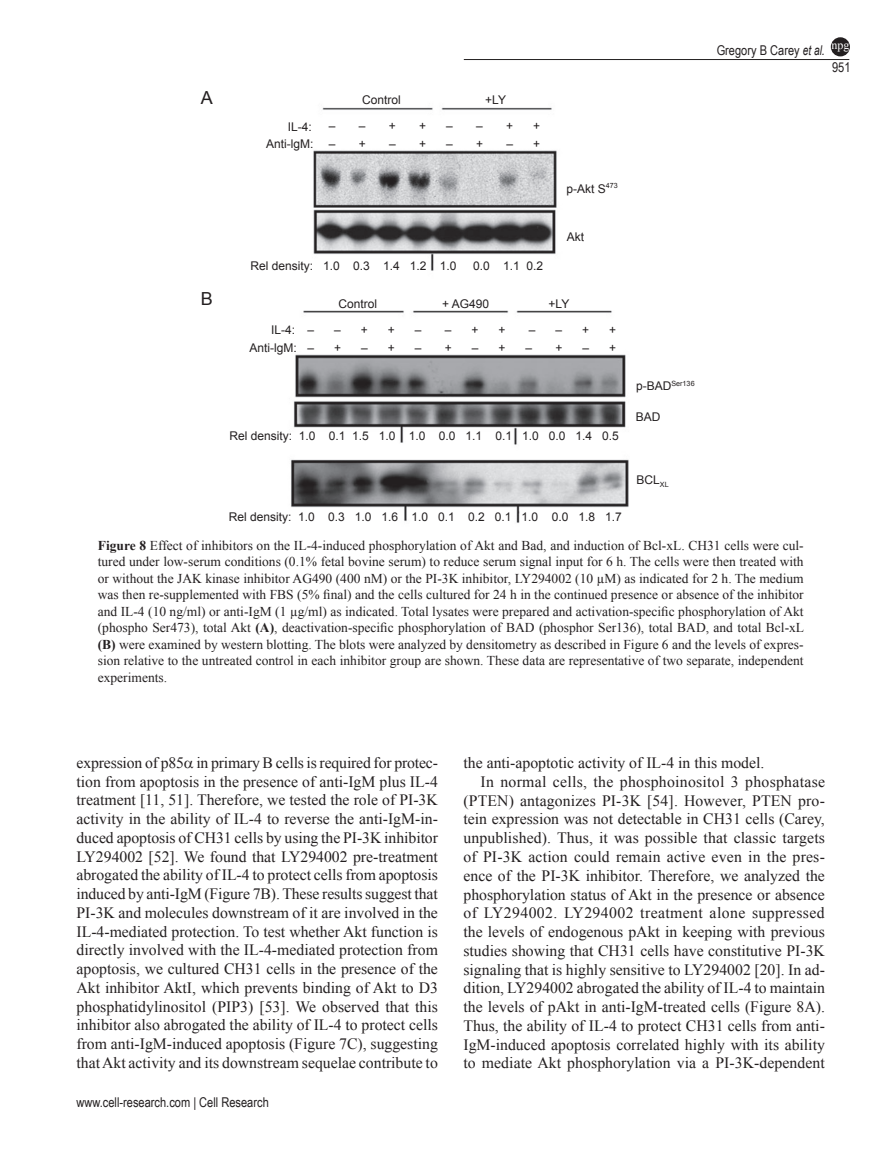
<style>
.page{position:relative;width:893px;height:1170px;background:#fff}
.page>*{position:absolute;margin:0;border:0;box-sizing:border-box;transform-origin:0 0}
.t1{font:18px "Arial";color:#231f20}
.t2{font:15.75px/18.8px "Times New Roman";color:#231f20;text-align:justify}
.t3{font:15.75px "Times New Roman";letter-spacing:.02em;color:#231f20}
.t4{font:15.75px "Times New Roman";letter-spacing:.025em;color:#231f20}
.t5{font:13.5px/16.5px "Times New Roman";color:#231f20;text-align:justify}
.t6{font:13.5px/16.5px "Times New Roman PSMT2";color:#231f20;text-align:justify}
.t7{font:13.5px "Arial Narrow";color:#231f20}
.t8{font:12px/16.8px "Arial";color:#231f20;text-align:right}
.t9{font:12px "Times New Roman";color:#fff}
.t10{font:7.2px "Arial";color:#231f20}
.s1{font-family:"Arial";font-style:italic}
.s2{font-style:italic}
.s3{font-size:12px}
.s4{font-weight:700}
.s5{font-family:"Times New Roman"}
.s6{font-family:"Times New Roman";font-weight:700}
</style>
<div class="page">
<hr style="left:464px;top:59px;width:385px;height:1px;background:#231f20">
<div style="left:832px;top:38px;width:17px;height:18px;background:#231f20;border-radius:50%"></div>
<div style="left:831px;top:37px;width:19px;height:19px;border:2px solid #231f20;border-radius:50%"></div>
<img style="left:291px;top:107px;width:338px;height:416px">
<p class="t9" style="left:831px;top:37px;width:19px">npg</p>
<p class="t7" style="left:717px;top:40px;width:110px">Gregory B Carey <span class="s1">et al</span><span class="s2">.</span></p>
<p class="t1" style="left:201px;top:86px;width:14px">A</p>
<p class="t1" style="left:201px;top:286px;width:14px">B</p>
<p class="t8" style="left:266px;top:119px;width:49px">IL-4:<br>Anti-lgM:</p>
<p class="t8" style="left:362px;top:91px;width:40px">Control</p>
<p class="t8" style="left:485px;top:91px;width:22px">+LY</p>
<p class="t8" style="left:329px;top:117px;width:38px">– –</p>
<p class="t8" style="left:389px;top:117px;width:9px">+</p>
<p class="t8" style="left:419px;top:117px;width:9px">+</p>
<p class="t8" style="left:446px;top:117px;width:38px">– –</p>
<p class="t8" style="left:506px;top:117px;width:9px">+</p>
<p class="t8" style="left:533px;top:117px;width:9px">+</p>
<p class="t8" style="left:329px;top:135px;width:39px">– +</p>
<p class="t8" style="left:389px;top:135px;width:39px">– +</p>
<p class="t8" style="left:446px;top:135px;width:39px">– +</p>
<p class="t8" style="left:506px;top:135px;width:35px">– +</p>
<p class="t8" style="left:250px;top:257px;width:208px">Rel density: 1.0 0.3 1.4 1.2 1.0</p>
<p class="t8" style="left:473px;top:257px;width:72px">0.0 1.1 0.2</p>
<p class="t8" style="left:567px;top:180px;width:53px">p-Akt S<sup>473</sup></p>
<p class="t8" style="left:567px;top:228px;width:19px">Akt</p>
<p class="t8" style="left:249px;top:321px;width:49px;line-height:17.9px">IL-4:<br>Anti-lgM:</p>
<p class="t8" style="left:338px;top:295px;width:40px">Control</p>
<p class="t8" style="left:442px;top:295px;width:49px">+ AG490</p>
<p class="t8" style="left:549px;top:295px;width:22px">+LY</p>
<p class="t8" style="left:307px;top:321px;width:35px">– –</p>
<p class="t8" style="left:361px;top:321px;width:9px">+</p>
<p class="t8" style="left:388px;top:321px;width:9px">+</p>
<p class="t8" style="left:415px;top:321px;width:38px">– –</p>
<p class="t8" style="left:471px;top:321px;width:9px">+</p>
<p class="t8" style="left:499px;top:321px;width:9px">+</p>
<p class="t8" style="left:529px;top:321px;width:35px">– –</p>
<p class="t8" style="left:582px;top:321px;width:9px">+</p>
<p class="t8" style="left:609px;top:321px;width:9px">+</p>
<p class="t8" style="left:307px;top:339px;width:35px">– +</p>
<p class="t8" style="left:361px;top:339px;width:35px">– +</p>
<p class="t8" style="left:415px;top:339px;width:39px">– +</p>
<p class="t8" style="left:472px;top:339px;width:35px">– +</p>
<p class="t8" style="left:526px;top:339px;width:39px">– +</p>
<p class="t8" style="left:583px;top:339px;width:35px">– +</p>
<p class="t8" style="left:229px;top:428px;width:391px">Rel density: 1.0 0.1 1.5 1.0 1.0 0.0 1.1 0.1 1.0 0.0 1.4 0.5</p>
<p class="t8" style="left:229px;top:508px;width:394px">Rel density: 1.0 0.3 1.0 1.6 1.0 0.1 0.2 0.1 1.0 0.0 1.8 1.7</p>
<p class="t10" style="left:636px;top:378px;width:60px"><span class="s3">p-BAD</span>Ser136</p>
<p class="t8" style="left:636px;top:409px;width:26px">BAD</p>
<p class="t8" style="left:637px;top:472px;width:34px">BCL<sub>XL</sub></p>
<p class="t5" style="left:98px;top:536px;width:707px"><span class="s4">Figure 8</span> Effect of inhibitors on the IL-4-induced phosphorylation of Akt and Bad, and induction of Bcl-xL. CH31 cells were cul&shy;tured under low-serum conditions (0.1% fetal bovine serum) to reduce serum signal input for 6 h. The cells were then treated with or without the JAK kinase inhibitor AG490 (400 nM) or the PI-3K inhibitor, LY294002 (10 µM) as indicated for 2 h. The medium</p>
<p class="t6" style="left:98px;top:586px;width:708px">was then re-supplemented with FBS (5% final) and the cells cultured for 24 h in the continued presence or absence of the inhibitor and IL-4 (10 ng/ml) or anti-IgM (1 µg/ml) as indicated. Total lysates were prepared and activation-specific phosphorylation of Akt <span class="s5">(phospho Ser473), total Akt</span> <span class="s6">(A)</span>, deactivation-specific phosphorylation of BAD (phosphor Ser136), total BAD, and total Bcl-xL</p>
<p class="t5" style="left:98px;top:635px;width:707px"><span class="s4">(B)</span> were examined by western blotting. The blots were analyzed by densitometry as described in Figure 6 and the levels of expres&shy;sion relative to the untreated control in each inhibitor group are shown. These data are representative of two separate, independent experiments.</p>
<p class="t7" style="left:832px;top:58px;width:20px">951</p>
<p class="t2" style="left:76px;top:752px;width:363px">expression of p85 in primary B cells is required for protec&shy;tion from apoptosis in the presence of anti-IgM plus IL-4 treatment [11, 51]. Therefore, we tested the role of PI-3K activity in the ability of IL-4 to reverse the anti-IgM-in&shy;duced apoptosis of CH31 cells by using the PI-3K inhibitor LY294002 [52]. We found that LY294002 pre-treatment abrogated the ability of IL-4 to protect cells from apoptosis induced by anti-IgM (Figure 7B). These results suggest that PI-3K and molecules downstream of it are involved in the IL-4-mediated protection. To test whether Akt function is directly involved with the IL-4-mediated protection from apoptosis, we cultured CH31 cells in the presence of the Akt inhibitor AktI, which prevents binding of Akt to D3 phosphatidylinositol (PIP3) [53]. We observed that this inhibitor also abrogated the ability of IL-4 to protect cells from anti-IgM-induced apoptosis (Figure 7C), suggesting that Akt activity and its downstream sequelae contribute to</p>
<p class="t2" style="left:463px;top:753px;width:302px">the anti-apoptotic activity of IL-4 in this model.</p>
<p class="t3" style="left:480px;top:771px;width:346px">In normal cells, the phosphoinositol 3 phosphatase</p>
<p class="t2" style="left:463px;top:790px;width:363px">(PTEN) antagonizes PI-3K [54]. However, PTEN pro-</p>
<p class="t2" style="left:463px;top:809px;width:363px">tein expression was not detectable in CH31 cells (Carey,</p>
<p class="t2" style="left:463px;top:828px;width:363px">unpublished). Thus, it was possible that classic targets</p>
<p class="t2" style="left:463px;top:847px;width:363px">of PI-3K action could remain active even in the pres-</p>
<p class="t2" style="left:463px;top:865px;width:363px">ence of the PI-3K inhibitor. Therefore, we analyzed the</p>
<p class="t2" style="left:463px;top:884px;width:363px">phosphorylation status of Akt in the presence or absence</p>
<p class="t4" style="left:463px;top:902px;width:363px">of LY294002. LY294002 treatment alone suppressed</p>
<p class="t2" style="left:463px;top:922px;width:363px">the levels of endogenous pAkt in keeping with previous</p>
<p class="t2" style="left:463px;top:940px;width:363px">studies showing that CH31 cells have constitutive PI-3K</p>
<p class="t2" style="left:463px;top:959px;width:363px">signaling that is highly sensitive to LY294002 [20]. In ad-</p>
<p class="t2" style="left:463px;top:978px;width:363px">dition, LY294002 abrogated the ability of IL-4 to maintain</p>
<p class="t2" style="left:463px;top:997px;width:363px">the levels of pAkt in anti-IgM-treated cells (Figure 8A).</p>
<p class="t2" style="left:463px;top:1015px;width:363px">Thus, the ability of IL-4 to protect CH31 cells from anti-</p>
<p class="t2" style="left:463px;top:1034px;width:363px">IgM-induced apoptosis correlated highly with its ability</p>
<p class="t2" style="left:463px;top:1053px;width:363px">to mediate Akt phosphorylation via a PI-3K-dependent</p>
<p class="t7" style="left:76px;top:1092px;width:194px">www.cell-research.com | Cell Research</p>
</div>
